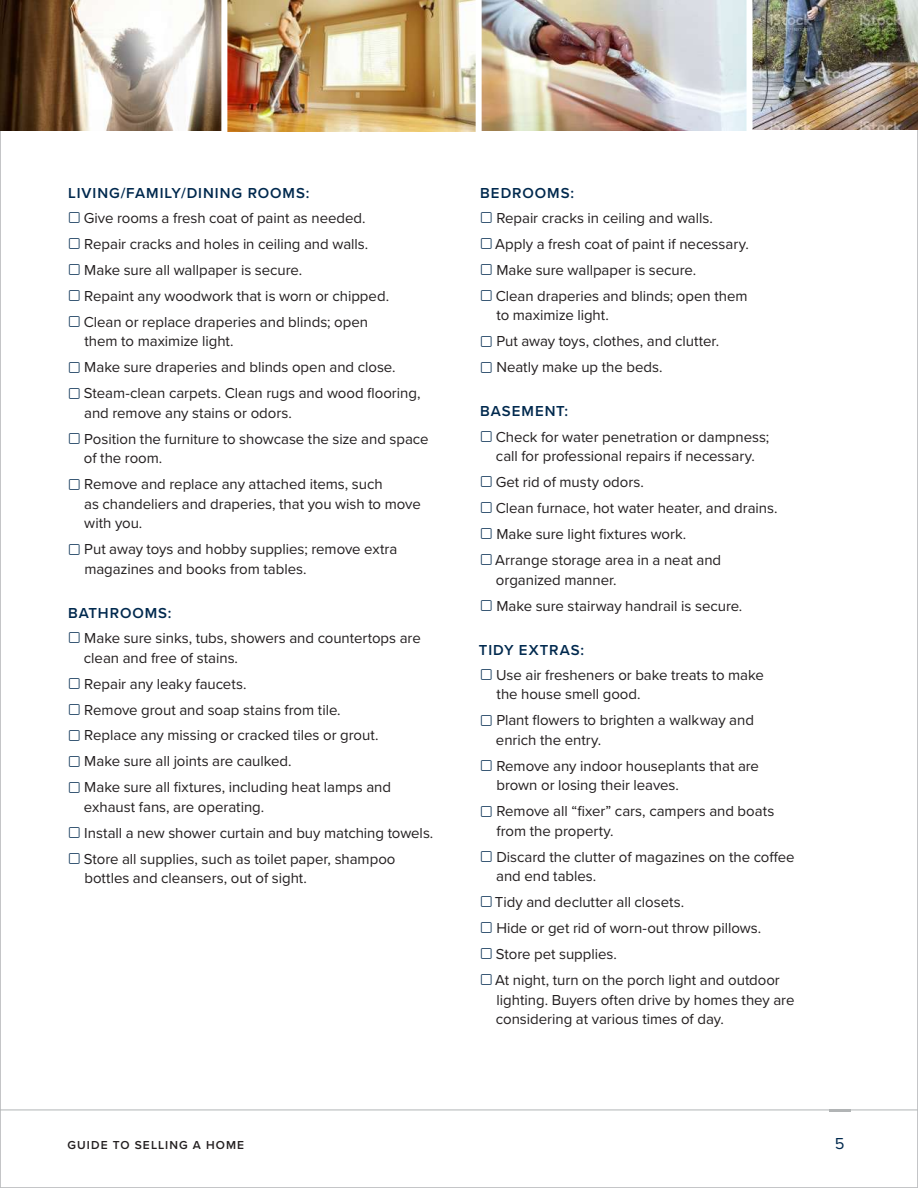
<style>
.page{position:relative;width:918px;height:1188px;background:#fff}
.page>*{position:absolute;margin:0;border:0;box-sizing:border-box;transform-origin:0 0}
.t1{font:16.5px "Proxima Nova";color:#00294e}
.t2{font:15px/26px "Proxima Nova";letter-spacing:-.005em;color:#231f20}
.t3{font:600 15px "Proxima Nova";letter-spacing:.06em;color:#00294e}
.t4{font:600 12px "Proxima Nova";letter-spacing:.09em;color:#231f20}
</style>
<div class="page">
<img style="left:0;top:0;width:918px;height:131px">
<img style="left:227px;top:0;width:249px;height:131px">
<img style="left:482px;top:0;width:265px;height:130px">
<img style="left:753px;top:0;width:165px;height:130px">
<div style="left:221px;top:0;width:6px;height:144px;background:#fff"></div>
<div style="left:476px;top:0;width:6px;height:144px;background:#fff"></div>
<div style="left:747px;top:0;width:6px;height:144px;background:#fff"></div>
<hr style="left:0;top:1110px;width:918px;height:1px;background:#b1b4b5">
<hr style="left:829px;top:1110px;width:21px;height:2px;background:#b1b4b5">
<p class="t3" style="left:68px;top:181px;width:243px">LIVING/FAMILY/DINING ROOMS:</p>
<p class="t2" style="left:84px;top:204px;width:307px">Give rooms a fresh coat of paint as needed.<br>Repair cracks and holes in ceiling and walls.<br>Make sure all wallpaper is secure.<br>Repaint any woodwork that is worn or chipped.<br>Clean or replace draperies and blinds; open</p>
<p class="t2" style="left:84px;top:328px;width:338px">them to maximize light.<br>Make sure draperies and blinds open and close.<br>Steam-clean carpets. Clean rugs and wood flooring,</p>
<p class="t2" style="left:84px;top:399px;width:346px">and remove any stains or odors.<br>Position the furniture to showcase the size and space</p>
<p class="t2" style="left:84px;top:445px;width:300px">of the room.<br>Remove and replace any attached items, such</p>
<p class="t2" style="left:84px;top:493px;width:338px;line-height:19.5px">as chandeliers and draperies, that you wish to move with you.</p>
<p class="t2" style="left:84px;top:539px;width:315px;line-height:19.5px">Put away toys and hobby supplies; remove extra magazines and books from tables.</p>
<p class="t3" style="left:68px;top:602px;width:105px">BATHROOMS:</p>
<p class="t2" style="left:84px;top:628px;width:338px;line-height:19.5px">Make sure sinks, tubs, showers and countertops are clean and free of stains.</p>
<p class="t2" style="left:84px;top:670px;width:308px">Repair any leaky faucets.<br>Remove grout and soap stains from tile.<br>Replace any missing or cracked tiles or grout.<br>Make sure all joints are caulked.<br>Make sure all fixtures, including heat lamps and</p>
<p class="t2" style="left:84px;top:793px;width:351px">exhaust fans, are operating.<br>Install a new shower curtain and buy matching towels.<br>Store all supplies, such as toilet paper, shampoo</p>
<p class="t2" style="left:84px;top:865px;width:224px">bottles and cleansers, out of sight.</p>
<p class="t3" style="left:480px;top:181px;width:95px">BEDROOMS:</p>
<p class="t2" style="left:495px;top:204px;width:255px">Repair cracks in ceiling and walls.<br>Apply a fresh coat of paint if necessary.<br>Make sure wallpaper is secure.<br>Clean draperies and blinds; open them</p>
<p class="t2" style="left:496px;top:302px;width:224px">to maximize light.<br>Put away toys, clothes, and clutter.<br>Neatly make up the beds.</p>
<p class="t3" style="left:480px;top:400px;width:90px">BASEMENT:</p>
<p class="t2" style="left:496px;top:426px;width:275px;line-height:19.5px">Check for water penetration or dampness; call for professional repairs if necessary.</p>
<p class="t2" style="left:495px;top:468px;width:284px">Get rid of musty odors.<br>Clean furnace, hot water heater, and drains.<br>Make sure light fixtures work.<br>Arrange storage area in a neat and</p>
<p class="t2" style="left:496px;top:566px;width:248px">organized manner.<br>Make sure stairway handrail is secure.</p>
<p class="t3" style="left:479px;top:638px;width:107px">TIDY EXTRAS:</p>
<p class="t2" style="left:496px;top:664px;width:269px;line-height:19.5px">Use air fresheners or bake treats to make the house smell good.</p>
<p class="t2" style="left:496px;top:710px;width:259px;line-height:19.5px">Plant flowers to brighten a walkway and enrich the entry.</p>
<p class="t2" style="left:496px;top:755px;width:264px;line-height:19.5px">Remove any indoor houseplants that are brown or losing their leaves.</p>
<p class="t2" style="left:496px;top:801px;width:279px;line-height:19.5px">Remove all “fixer” cars, campers and boats from the property.</p>
<p class="t2" style="left:496px;top:846px;width:300px;line-height:19.5px">Discard the clutter of magazines on the coffee and end tables.</p>
<p class="t2" style="left:495px;top:889px;width:287px">Tidy and declutter all closets.<br>Hide or get rid of worn-out throw pillows.<br>Store pet supplies.<br>At night, turn on the porch light and outdoor</p>
<p class="t2" style="left:496px;top:989px;width:300px;line-height:19.5px">lighting. Buyers often drive by homes they are considering at various times of day.</p>
<p class="t4" style="left:68px;top:1136px;width:178px">GUIDE TO SELLING A HOME</p>
<p class="t1" style="left:835px;top:1131px;width:11px">5</p>
</div>
